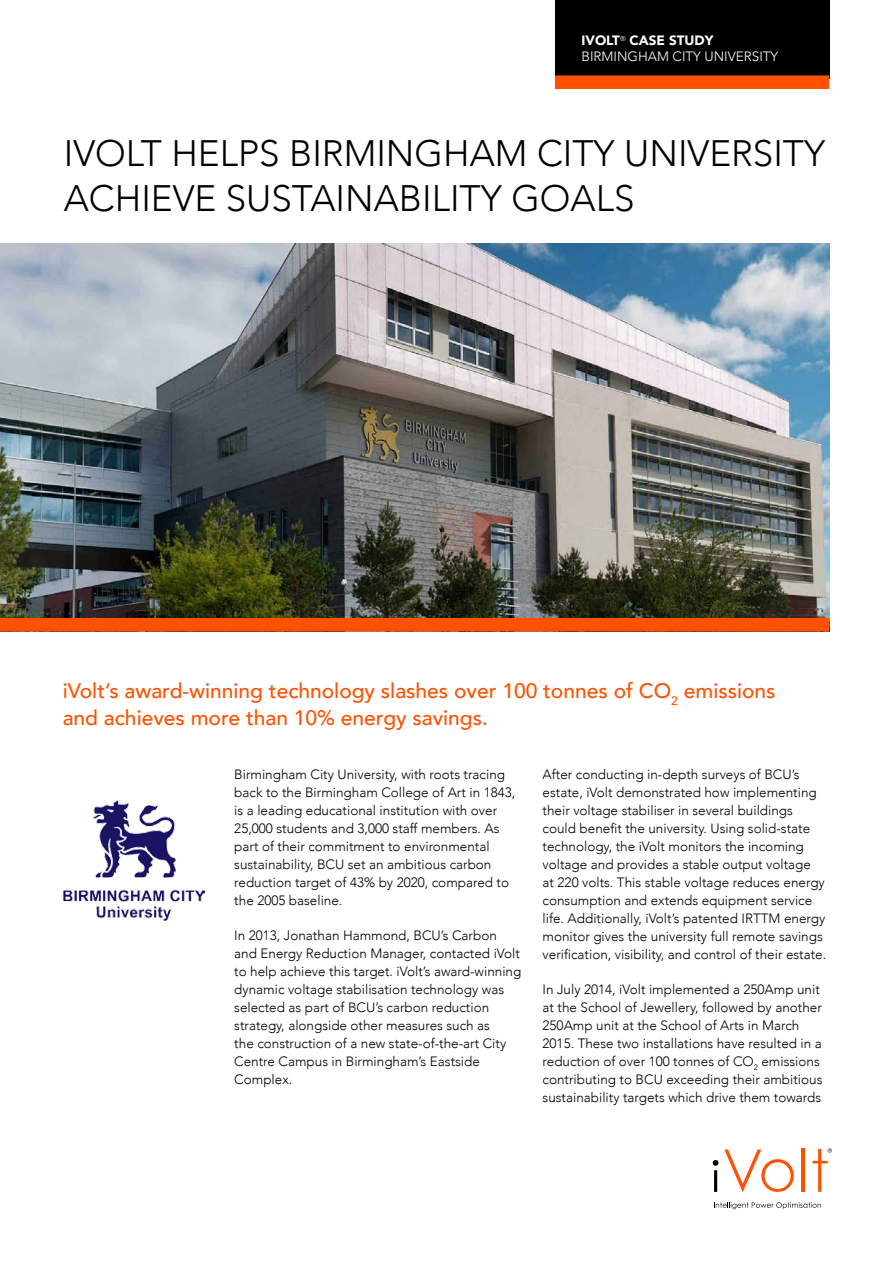
<style>
.page{position:relative;width:893px;height:1263px;background:#fff}
.page>*{position:absolute;margin:0;border:0;box-sizing:border-box;transform-origin:0 0}
.t1{font:300 36.75px/44.1px "Avenir";color:#000}
.t2{font:500 21px/27px "Avenir";color:#ff5100}
.t3{font:300 13.5px/18px "Avenir";color:#000}
.t4{font:300 13.5px/16.2px "Avenir";color:#fff}
.s1{font-weight:900}
</style>
<div class="page">
<img style="left:0;top:243px;width:829px;height:375px">
<div style="left:555px;top:0;width:274px;height:79px;background:#000"></div>
<div style="left:555px;top:75px;width:274px;height:14px;background:#ff5100"></div>
<svg style="left:713px;top:1160px;width:5px;height:32px"></svg>
<svg style="left:724px;top:1149px;width:70px;height:43px"></svg>
<hr style="left:802px;top:1148px;width:3px;height:44px;background:#ff5100">
<svg style="left:714px;top:1202px;width:107px;height:7px"></svg>
<svg style="left:812px;top:1148px;width:20px;height:44px"></svg>
<div style="left:0;top:618px;width:829px;height:13px;background:#ff5100"></div>
<img style="left:64px;top:801px;width:140px;height:119px">
<p class="t4" style="left:581px;top:32px;width:198px"><span class="s1">IVOLT</span><sup>®</sup> <span class="s1">CASE STUDY<br></span>BIRMINGHAM CITY UNIVERSITY</p>
<h1 class="t1" style="left:64px;top:132px;width:763px">IVOLT HELPS BIRMINGHAM CITY UNIVERSITY<br>ACHIEVE SUSTAINABILITY GOALS</h1>
<h2 class="t2" style="left:63px;top:676px;width:714px">iVolt’s award-winning technology slashes over 100 tonnes of CO<sub>2</sub> emissions and achieves more than 10% energy savings.</h2>
<p class="t3" style="left:234px;top:765px;width:282px">Birmingham City University, with roots tracing back to the Birmingham College of Art in 1843, is a leading educational institution with over 25,000 students and 3,000 staff members. As part of their commitment to environmental sustainability, BCU set an ambitious carbon reduction target of 43% by 2020, compared to the 2005 baseline.</p>
<p class="t3" style="left:234px;top:926px;width:289px">In 2013, Jonathan Hammond, BCU’s Carbon and Energy Reduction Manager, contacted iVolt to help achieve this target. iVolt’s award-winning dynamic voltage stabilisation technology was selected as part of BCU’s carbon reduction strategy, alongside other measures such as<br>the construction of a new state-of-the-art City Centre Campus in Birmingham’s Eastside Complex.</p>
<p class="t3" style="left:543px;top:765px;width:285px">After conducting in-depth surveys of BCU’s estate, iVolt demonstrated how implementing their voltage stabiliser in several buildings could benefit the university. Using solid-state technology, the iVolt monitors the incoming voltage and provides a stable output voltage<br>at 220 volts. This stable voltage reduces energy consumption and extends equipment service life. Additionally, iVolt’s patented IRTTM energy monitor gives the university full remote savings verification, visibility, and control of their estate.</p>
<p class="t3" style="left:543px;top:980px;width:281px">In July 2014, iVolt implemented a 250Amp unit at the School of Jewellery, followed by another 250Amp unit at the School of Arts in March 2015. These two installations have resulted in a reduction of over 100 tonnes of CO<sub>2</sub> emissions contributing to BCU exceeding their ambitious sustainability targets which drive them towards</p>
</div>
